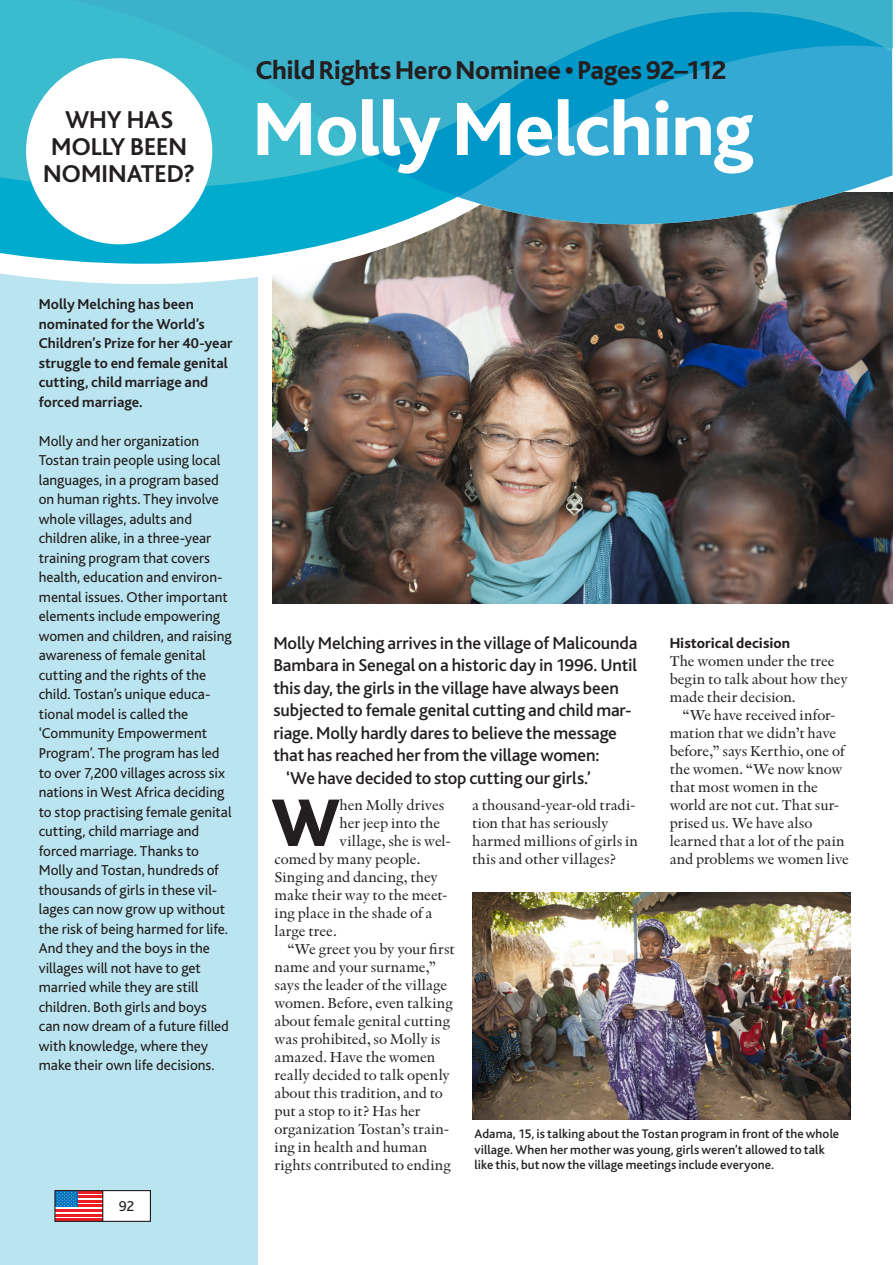
<style>
.page{position:relative;width:896px;height:1265px;background:#fff}
.page>*{position:absolute;margin:0;border:0;box-sizing:border-box;transform-origin:0 0}
.t1{font:800 78.75px "Bliss";letter-spacing:-.015em;color:#fff}
.t2{font:800 69.9px "Bliss";color:#231f20}
.t3{font:800 27px "Bliss";letter-spacing:-.015em;color:#231f20}
.t4{font:700 25.5px/27px "Bliss";color:#231f20;text-align:center}
.t5{font:500 18px "Bliss";letter-spacing:-.005em;color:#231f20}
.t6{font:15px/19.5px "Bliss";color:#231f20}
.t7{font:15px/18px "Indigo";letter-spacing:-.005em;color:#231f20}
.t8{font:700 15px/19.5px "Bliss";letter-spacing:.005em;color:#231f20}
.t9{font:800 15px "Bliss";letter-spacing:.005em;color:#231f20}
.t10{font:500 13.05px/15.8px "Bliss";letter-spacing:.005em;color:#231f20}
</style>
<div class="page">
<div style="left:0;top:0;width:257px;height:1265px;background:#bae4ef"></div>
<div style="left:100px;top:1190px;width:50px;height:31px;background:#fff"></div>
<div style="left:99px;top:1190px;width:52px;height:32px;border:1px solid #231f20"></div>
<svg style="left:55px;top:1190px;width:48px;height:31px"></svg>
<hr style="left:78px;top:1193px;width:25px;height:2px;background:#fff">
<hr style="left:78px;top:1197px;width:25px;height:3px;background:#fff">
<hr style="left:78px;top:1202px;width:25px;height:2px;background:#fff">
<hr style="left:78px;top:1190px;width:25px;height:3px;background:#ee1d23">
<hr style="left:78px;top:1195px;width:25px;height:2px;background:#ee1d23">
<hr style="left:78px;top:1200px;width:25px;height:2px;background:#ee1d23">
<hr style="left:78px;top:1204px;width:25px;height:3px;background:#ee1d23">
<hr style="left:55px;top:1207px;width:48px;height:2px;background:#fff">
<hr style="left:55px;top:1211px;width:48px;height:3px;background:#fff">
<hr style="left:55px;top:1216px;width:48px;height:2px;background:#fff">
<hr style="left:55px;top:1218px;width:48px;height:3px;background:#ee1d23">
<svg style="left:57px;top:1192px;width:19px;height:14px"></svg>
<hr style="left:55px;top:1209px;width:48px;height:2px;background:#ee1d23">
<hr style="left:55px;top:1214px;width:48px;height:2px;background:#ee1d23">
<div style="left:54px;top:1190px;width:49px;height:32px;border:1px solid #231f20"></div>
<img style="left:273px;top:342px;width:619px;height:261px">
<img style="left:472px;top:892px;width:377px;height:227px">
<img style="left:257px;top:321px;width:635px;height:21px">
<svg style="left:0;top:226px;width:892px;height:95px"></svg>
<svg style="left:0;top:190px;width:892px;height:36px;background:#329cb6"></svg>
<svg style="left:0;top:0;width:892px;height:190px;background:#2daccd"></svg>
<div style="left:26px;top:58px;width:186px;height:186px;background:#fff;border-radius:50%"></div>
<h3 class="t4" style="left:43px;top:106px;width:153px">WHY HAS<br>MOLLY BEEN<br>NOMINATED?</h3>
<h3 class="t3" style="left:256px;top:56px;width:472px">Child Rights Hero Nominee • Pages 92–112</h3>
<h1 class="t1" style="left:253px;top:88px;width:502px">Molly Melching</h1>
<p class="t8" style="left:39px;top:295px;width:195px">Molly Melching has been nominated for the World’s<br>Children’s Prize for her 40-year struggle to end female genital cutting, child marriage and forced marriage.</p>
<p class="t6" style="left:39px;top:431px;width:194px">Molly and her organization<br>Tostan train people using local languages, in a program based on human rights. They involve whole villages, adults and children alike, in a three-year training program that covers health, education and environ&shy;mental issues. Other important elements include empowering women and children, and raising awareness of female genital cutting and the rights of the child. Tostan’s unique educa&shy;tional model is called the ‘Community Empowerment<br>Program’. The program has led to over 7,200 villages across six nations in West Africa deciding to stop practising female genital cutting, child marriage and forced marriage. Thanks to<br>Molly and Tostan, hundreds of thousands of girls in these vil&shy;lages can now grow up without the risk of being harmed for life.<br>And they and the boys in the villages will not have to get married while they are still children. Both girls and boys can now dream of a future filled with knowledge, where they make their own life decisions.</p>
<p class="t6" style="left:119px;top:1196px;width:17px">92</p>
<p class="t5" style="left:273px;top:633px;width:366px">Molly Melching arrives in the village of Malicounda</p>
<p class="t5" style="left:273px;top:656px;width:365px">Bambara in Senegal on a historic day in 1996. Until</p>
<p class="t5" style="left:273px;top:678px;width:347px">this day, the girls in the village have always been</p>
<p class="t5" style="left:273px;top:701px;width:360px">subjected to female genital cutting and child mar-</p>
<p class="t5" style="left:273px;top:723px;width:345px">riage. Molly hardly dares to believe the message</p>
<p class="t5" style="left:273px;top:746px;width:327px">that has reached her from the village women:</p>
<p class="t5" style="left:286px;top:768px;width:306px">‘We have decided to stop cutting our girls.’</p>
<h2 class="t2" style="left:271px;top:786px;width:70px">W</h2>
<p class="t7" style="left:339px;top:795px;width:106px">hen Molly drives</p>
<p class="t9" style="left:669px;top:635px;width:122px">Historical decision</p>
<p class="t7" style="left:669px;top:651px;width:180px">The women under the tree begin to talk about how they made their decision.</p>
<p class="t7" style="left:669px;top:705px;width:181px;text-indent:13px">“We have received infor&shy;mation that we didn’t have before,” says Kerthio, one of the women. “We now know that most women in the world are not cut. That sur&shy;prised us. We have also learned that a lot of the pain and problems we women live</p>
<p class="t7" style="left:472px;top:795px;width:167px">a thousand-year-old tradi&shy;tion that has seriously harmed millions of girls in this and other villages?</p>
<p class="t7" style="left:339px;top:813px;width:102px">her jeep into the</p>
<p class="t7" style="left:339px;top:831px;width:113px">village, she is wel-</p>
<p class="t7" style="left:274px;top:849px;width:147px">comed by many people.</p>
<p class="t7" style="left:274px;top:867px;width:165px">Singing and dancing, they</p>
<p class="t7" style="left:274px;top:885px;width:174px">make their way to the meet-</p>
<p class="t7" style="left:274px;top:903px;width:159px">ing place in the shade of a</p>
<p class="t7" style="left:274px;top:921px;width:64px">large tree.</p>
<p class="t7" style="left:287px;top:939px;width:169px">“We greet you by your first</p>
<p class="t7" style="left:274px;top:957px;width:163px">name and your surname,”</p>
<p class="t7" style="left:274px;top:975px;width:174px">says the leader of the village</p>
<p class="t7" style="left:274px;top:993px;width:180px">women. Before, even talking</p>
<p class="t7" style="left:274px;top:1011px;width:177px">about female genital cutting</p>
<p class="t7" style="left:274px;top:1029px;width:167px">was prohibited, so Molly is</p>
<p class="t7" style="left:274px;top:1047px;width:162px">amazed. Have the women</p>
<p class="t7" style="left:274px;top:1065px;width:177px">really decided to talk openly</p>
<p class="t7" style="left:274px;top:1083px;width:170px">about this tradition, and to</p>
<p class="t7" style="left:274px;top:1101px;width:147px">put a stop to it? Has her</p>
<p class="t7" style="left:274px;top:1119px;width:176px">organization Tostan’s train-</p>
<p class="t7" style="left:274px;top:1137px;width:154px">ing in health and human</p>
<p class="t7" style="left:274px;top:1155px;width:178px">rights contributed to ending</p>
<p class="t10" style="left:474px;top:1126px;width:366px">Adama, 15, is talking about the Tostan program in front of the whole village. When her mother was young, girls weren’t allowed to talk like this, but now the village meetings include everyone.</p>
</div>
